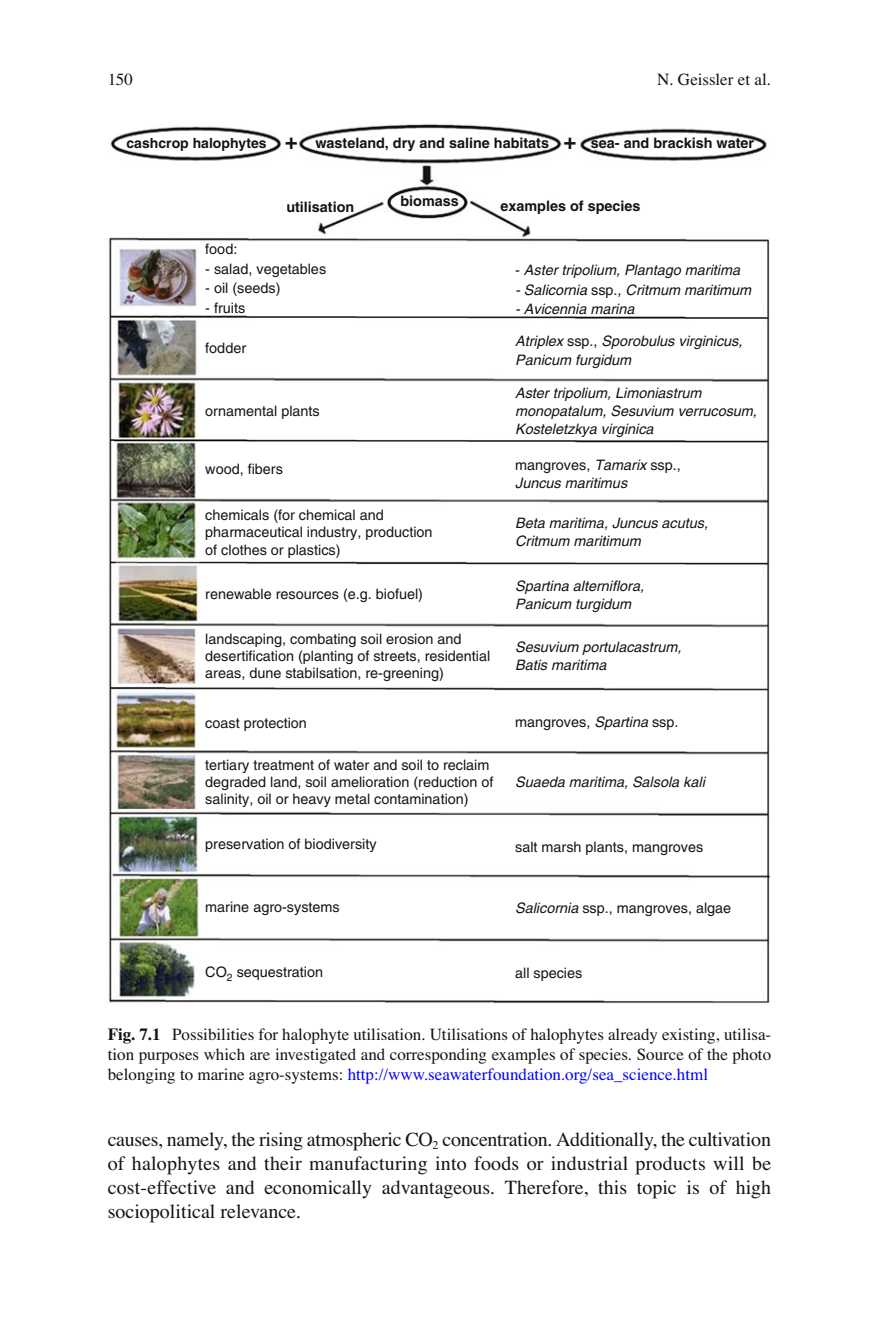
<style>
.page{position:relative;width:879px;height:1333px;background:#fff}
.page>*{position:absolute;margin:0;border:0;box-sizing:border-box;transform-origin:0 0}
.t1{font:700 22.4px "Helvetica";color:#131413}
.t2{font:20px/24px "Times";color:#131413;text-align:justify}
.t3{font:17px/20px "Times";color:#131413;text-align:justify}
.t4{font:14.4px/17px "Helvetica";color:#131413}
.t5{font:italic 14.4px/18px "Helvetica";color:#131413}
.t6{font:700 14.4px "Helvetica";color:#131413}
.t7{font:700 14px "Helvetica";color:#131413}
.s1{font-style:normal}
.s2{font-style:italic}
.s3{font-weight:700}
.s4{color:#00f}
</style>
<div class="page">
<img style="left:108px;top:124px;width:662px;height:880px">
<p class="t3" style="left:108px;top:71px;width:27px">150</p>
<p class="t3" style="left:657px;top:71px;width:115px">N. Geissler et al.</p>
<h1 class="t1" style="left:285px;top:132px;width:15px">+</h1>
<h1 class="t1" style="left:563px;top:132px;width:15px">+</h1>
<p class="t7" style="left:126px;top:138px;width:142px">cashcrop halophytes</p>
<p class="t6" style="left:315px;top:137px;width:235px">wasteland, dry and saline habitats</p>
<p class="t6" style="left:591px;top:137px;width:165px">sea- and brackish water</p>
<p class="t6" style="left:286px;top:201px;width:70px">utilisation</p>
<p class="t6" style="left:400px;top:195px;width:60px">biomass</p>
<p class="t6" style="left:500px;top:200px;width:142px">examples of species</p>
<p class="t4" style="left:205px;top:242px;width:34px">food:</p>
<p class="t4" style="left:205px;top:261px;width:122px">- salad, vegetables</p>
<p class="t4" style="left:205px;top:281px;width:77px">- oil (seeds)</p>
<p class="t4" style="left:205px;top:300px;width:42px">- fruits</p>
<p class="t4" style="left:205px;top:340px;width:42px">fodder</p>
<p class="t4" style="left:205px;top:404px;width:116px">ornamental plants</p>
<p class="t4" style="left:205px;top:462px;width:79px">wood, fibers</p>
<p class="t4" style="left:205px;top:507px;width:229px;line-height:17.6px">chemicals (for chemical and pharmaceutical industry, production of clothes or plastics)</p>
<p class="t4" style="left:205px;top:586px;width:219px">renewable resources (e.g. biofuel)</p>
<p class="t4" style="left:205px;top:631px;width:286px">landscaping, combating soil erosion and desertification (planting of streets, residential areas, dune stabilsation, re-greening)</p>
<p class="t5" style="left:515px;top:262px;width:226px"><span class="s1">-</span> Aster tripolium, Plantago maritima</p>
<p class="t5" style="left:515px;top:281px;width:238px">- Salicornia <span class="s1">ssp.</span>, Critmum maritimum</p>
<p class="t5" style="left:515px;top:294px;width:229px;line-height:31.6px">- Avicennia marina<br>Atriplex <span class="s1">ssp.,</span> Sporobulus virginicus,</p>
<p class="t5" style="left:515px;top:352px;width:118px">Panicum furgidum</p>
<p class="t5" style="left:515px;top:384px;width:243px">Aster tripolium, Limoniastrum monopatalum, Sesuvium verrucosum,<br>Kosteletzkya virginica</p>
<p class="t5" style="left:515px;top:457px;width:167px"><span class="s1">mangroves,</span> Tamarix <span class="s1">ssp.,<br></span>Juncus maritimus</p>
<p class="t5" style="left:515px;top:514px;width:194px">Beta maritima, Juncus acutus,<br>Critmum maritimum</p>
<p class="t5" style="left:515px;top:577px;width:130px">Spartina alterniflora,<br>Panicum turgidum</p>
<p class="t5" style="left:515px;top:639px;width:168px">Sesuvium portulacastrum,<br>Batis maritima</p>
<p class="t4" style="left:205px;top:715px;width:103px">coast protection</p>
<p class="t4" style="left:515px;top:715px;width:165px">mangroves, <span class="s2">Spartina</span> ssp.</p>
<p class="t4" style="left:205px;top:758px;width:290px">tertiary treatment of water and soil to reclaim degraded land, soil amelioration (reduction of salinity, oil or heavy metal contamination)</p>
<p class="t5" style="left:515px;top:773px;width:191px">Suaeda maritima, Salsola kali</p>
<p class="t4" style="left:205px;top:836px;width:173px">preservation of biodiversity</p>
<p class="t4" style="left:515px;top:840px;width:190px">salt marsh plants, mangroves</p>
<p class="t4" style="left:205px;top:899px;width:136px">marine agro-systems</p>
<p class="t4" style="left:515px;top:901px;width:218px"><span class="s2">Salicornia</span> ssp., mangroves, algae</p>
<p class="t4" style="left:205px;top:964px;width:119px">CO<sub>2</sub> sequestration</p>
<p class="t4" style="left:515px;top:965px;width:69px">all species</p>
<p class="t3" style="left:108px;top:1025px;width:665px"><span class="s3">Fig. 7.1</span> Possibilities for halophyte utilisation. Utilisations of halophytes already existing, utilisa&shy;tion purposes which are investigated and corresponding examples of species. Source of the photo belonging to marine agro-systems: <span class="s4">http://www.seawaterfoundation.org/sea_science.html</span></p>
<p class="t2" style="left:108px;top:1129px;width:665px">causes, namely, the rising atmospheric CO <sub>2</sub> concentration. Additionally, the cultivation of halophytes and their manufacturing into foods or industrial products will be cost-effective and economically advantageous. Therefore, this topic is of high sociopolitical relevance.</p>
</div>
